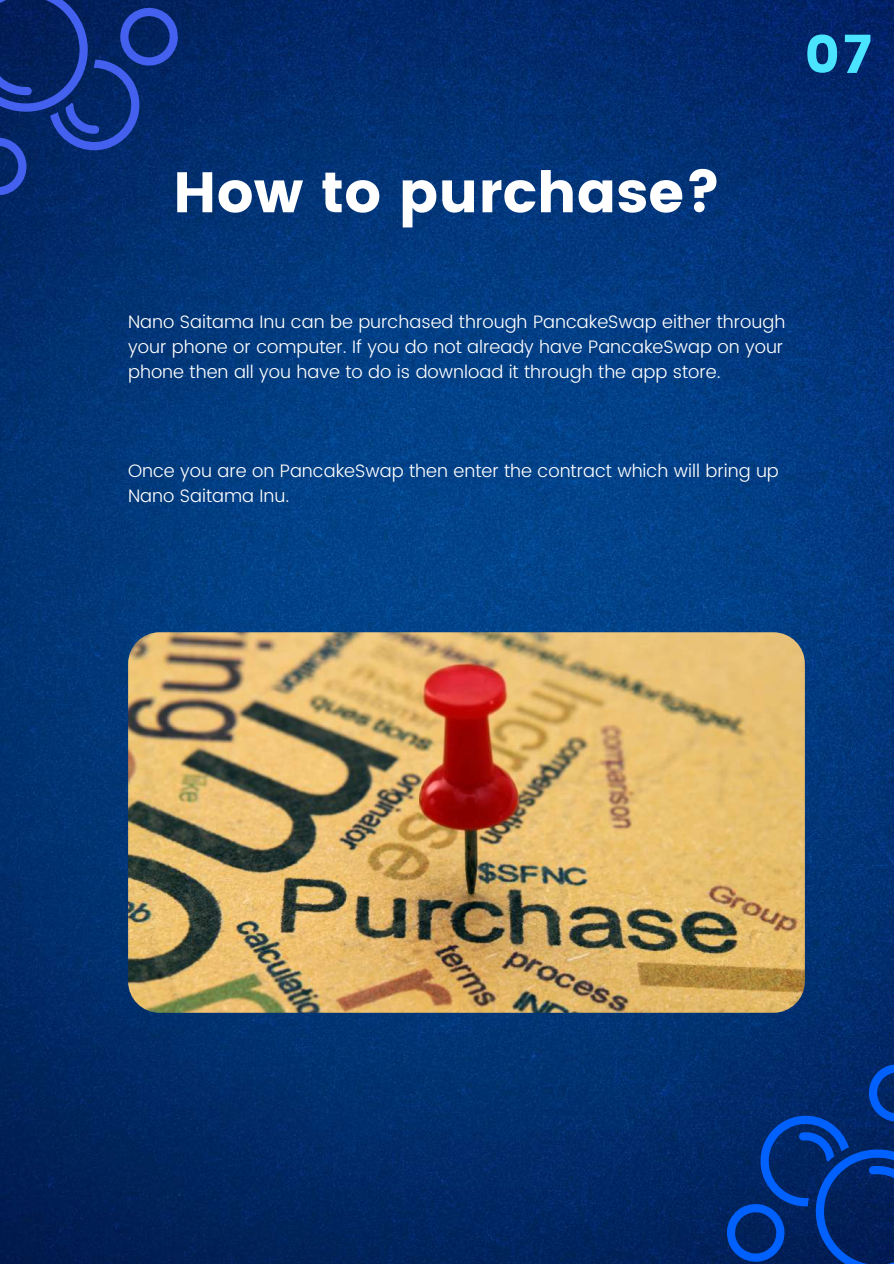
<style>
.page{position:relative;width:894px;height:1264px;background:#fff}
.page>*{position:absolute;margin:0;border:0;box-sizing:border-box;transform-origin:0 0}
.t1{font:57px "Poppins";color:#fff}
.t2{font:52.95px "Poppins";color:#4be4ff}
.t3{font:300 18px/24.8px "Poppins";color:#fff;text-align:justify}
</style>
<div class="page">
<img style="left:0;top:0;width:893px;height:1263px">
<svg style="left:0;top:0;width:179px;height:196px;background:#0c2e77"></svg>
<svg style="left:723px;top:1061px;width:170px;height:202px;background:#012d79"></svg>
<img style="left:128px;top:632px;width:676px;height:380px;border-radius:32px">
<h2 class="t2" style="left:804px;top:24px;width:69px">07</h2>
<h1 class="t1" style="left:173px;top:159px;width:550px">How to purchase?</h1>
<p class="t3" style="left:128px;top:309px;width:658px">Nano Saitama Inu can be purchased through PancakeSwap either through your phone or computer. If you do not already have PancakeSwap on your phone then all you have to do is download it through the app store.</p>
<p class="t3" style="left:128px;top:458px;width:652px">Once you are on PancakeSwap then enter the contract which will bring up<br>Nano Saitama Inu.</p>
</div>
